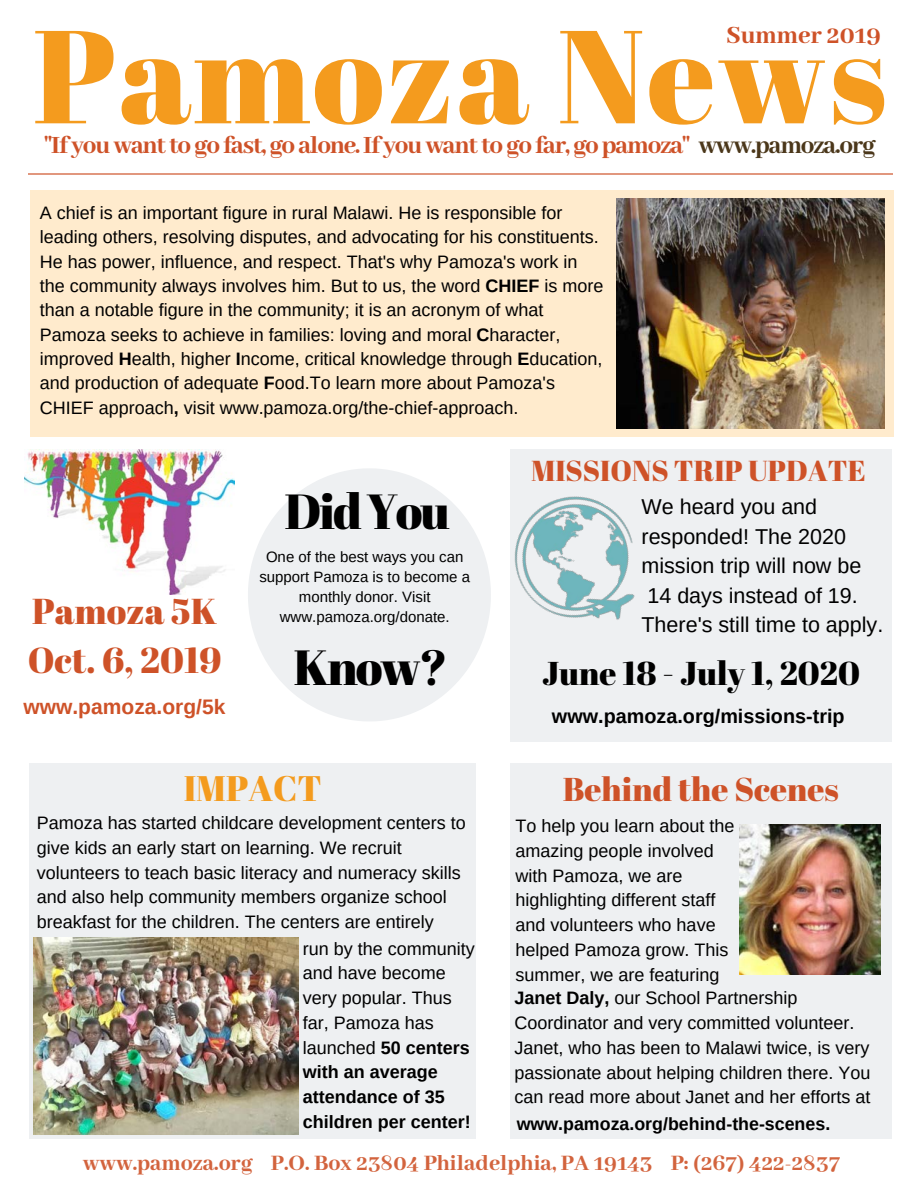
<style>
.page{position:relative;width:918px;height:1188px;background:#fff}
.page>*{position:absolute;margin:0;border:0;box-sizing:border-box;transform-origin:0 0}
.t1{font:132px "Abril Fatface";letter-spacing:.015em;color:#f49b1e}
.t2{font:800 60.45px "Abhaya Libre";color:#000}
.t3{font:800 60.3px "Abhaya Libre";letter-spacing:-.045em;color:#000}
.t4{font:49.35px "Abril Fatface";color:#000}
.t5{font:49.2px "Abril Fatface";letter-spacing:-.045em;color:#000}
.t6{font:36px/49.5px "Abril Fatface";color:#ce5228}
.t7{font:35.4px "Abril Fatface";color:#f49b1e}
.t8{font:33px "Abril Fatface";color:#000}
.t9{font:33px "Abril Fatface";color:#ce5228}
.t10{font:28.8px "Abril Fatface";color:#ce5228}
.t11{font:800 27px "Abhaya Libre";letter-spacing:-.04em;color:#ce5228}
.t12{font:800 27px "Abhaya Libre";color:#ce5228}
.t13{font:800 24px "Abhaya Libre";color:#ce5228}
.t14{font:21.45px/29.5px "Arimo";color:#000}
.t15{font:700 21px "Arimo";color:#ce5228}
.t16{font:700 19.8px "Arimo";color:#000}
.t17{font:18px/24.8px "Arimo";color:#000}
.t18{font:700 17.85px "Arimo";color:#000}
.t19{font:15px/20.2px "Arimo";color:#000;text-align:center}
.s1{color:#4b371a}
.s2{font-weight:700}
</style>
<div class="page">
<div style="left:30px;top:763px;width:446px;height:375px;background:#eef0f2"></div>
<svg style="left:248px;top:468px;width:238px;height:253px;fill:#eef0f2"></svg>
<div style="left:30px;top:190px;width:864px;height:246px;background:#ffebcd"></div>
<div style="left:510px;top:449px;width:381px;height:293px;background:#eef0f2"></div>
<div style="left:510px;top:763px;width:381px;height:376px;background:#eef0f2"></div>
<img style="left:486px;top:496px;width:149px;height:132px">
<hr style="left:29px;top:173px;width:864px;height:2px;background:#ce5228">
<img style="left:740px;top:825px;width:140px;height:150px">
<img style="left:616px;top:199px;width:268px;height:229px">
<img style="left:24px;top:450px;width:210px;height:145px">
<img style="left:33px;top:937px;width:266px;height:197px">
<h3 class="t12" style="left:726px;top:21px;width:157px">Summer 2019</h3>
<h1 class="t1" style="left:33px;top:-16px;width:855px">Pamoza News</h1>
<h3 class="t11" style="left:44px;top:130px;width:833px">"If you want to go fast, go alone. If you want to go far, go pamoza" <span class="s1">www.pamoza.org</span></h3>
<p class="t17" style="left:40px;top:201px;width:565px;line-height:24.3px">A chief is an important figure in rural Malawi. He is responsible for leading others, resolving disputes, and advocating for his constituents.<br>He has power, influence, and respect. That's why Pamoza's work in the community always involves him. But to us, the word <span class="s2">CHIEF</span> is more than a notable figure in the community; it is an acronym of what Pamoza seeks to achieve in families: loving and moral <span class="s2">C</span>haracter, improved <span class="s2">H</span>ealth, higher <span class="s2">I</span>ncome, critical knowledge through <span class="s2">E</span>ducation, and production of adequate <span class="s2">F</span>ood.To learn more about Pamoza's CHIEF approach<span class="s2">,</span> visit www.pamoza.org/the-chief-approach.</p>
<h3 class="t10" style="left:531px;top:451px;width:336px">MISSIONS TRIP UPDATE</h3>
<h3 class="t5" style="left:285px;top:477px;width:167px">Did You</h3>
<p class="t14" style="left:642px;top:492px;width:243px">We heard you and responded! The 2020 mission trip will now be<br>14 days instead of 19.<br>There's still time to apply.</p>
<p class="t19" style="left:259px;top:546px;width:212px">One of the best ways you can support Pamoza is to become a monthly donor. Visit www.pamoza.org/donate.</p>
<h3 class="t6" style="left:28px;top:585px;width:195px">Pamoza 5K<br>Oct. 6, 2019</h3>
<p class="t15" style="left:23px;top:692px;width:203px">www.pamoza.org/5k</p>
<p class="t16" style="left:552px;top:702px;width:294px">www.pamoza.org/missions-trip</p>
<h3 class="t4" style="left:293px;top:633px;width:156px">Know?</h3>
<h3 class="t8" style="left:542px;top:650px;width:319px">June 18 - July 1, 2020</h3>
<h3 class="t7" style="left:184px;top:763px;width:140px">IMPACT</h3>
<p class="t17" style="left:37px;top:811px;width:430px">Pamoza has started childcare development centers to give kids an early start on learning. We recruit volunteers to teach basic literacy and numeracy skills and also help community members organize school breakfast for the children. The centers are entirely</p>
<p class="t17" style="left:303px;top:936px;width:173px">run by the community and have become very popular. Thus far, Pamoza has launched <span class="s2">50 centers with an average attendance of 35 children per center!</span></p>
<h3 class="t9" style="left:563px;top:766px;width:277px">Behind the Scenes</h3>
<p class="t17" style="left:516px;top:813px;width:221px">To help you learn about the amazing people involved with Pamoza, we are highlighting different staff and volunteers who have helped Pamoza grow. This summer, we are featuring</p>
<h3 class="t3" style="left:630px;top:868px;width:185px">Did You</h3>
<p class="t17" style="left:514px;top:986px;width:358px"><span class="s2">Janet Daly,</span> our School Partnership Coordinator and very committed volunteer.<br>Janet, who has been to Malawi twice, is very passionate about helping children there. You can read more about Janet and her efforts at</p>
<h2 class="t2" style="left:646px;top:1033px;width:163px">Know?</h2>
<p class="t18" style="left:517px;top:1111px;width:315px">www.pamoza.org/behind-the-scenes.</p>
<h3 class="t13" style="left:83px;top:1149px;width:759px">www.pamoza.org P.O. Box 23804 Philadelphia, PA 19143 P: (267) 422-2837</h3>
</div>
